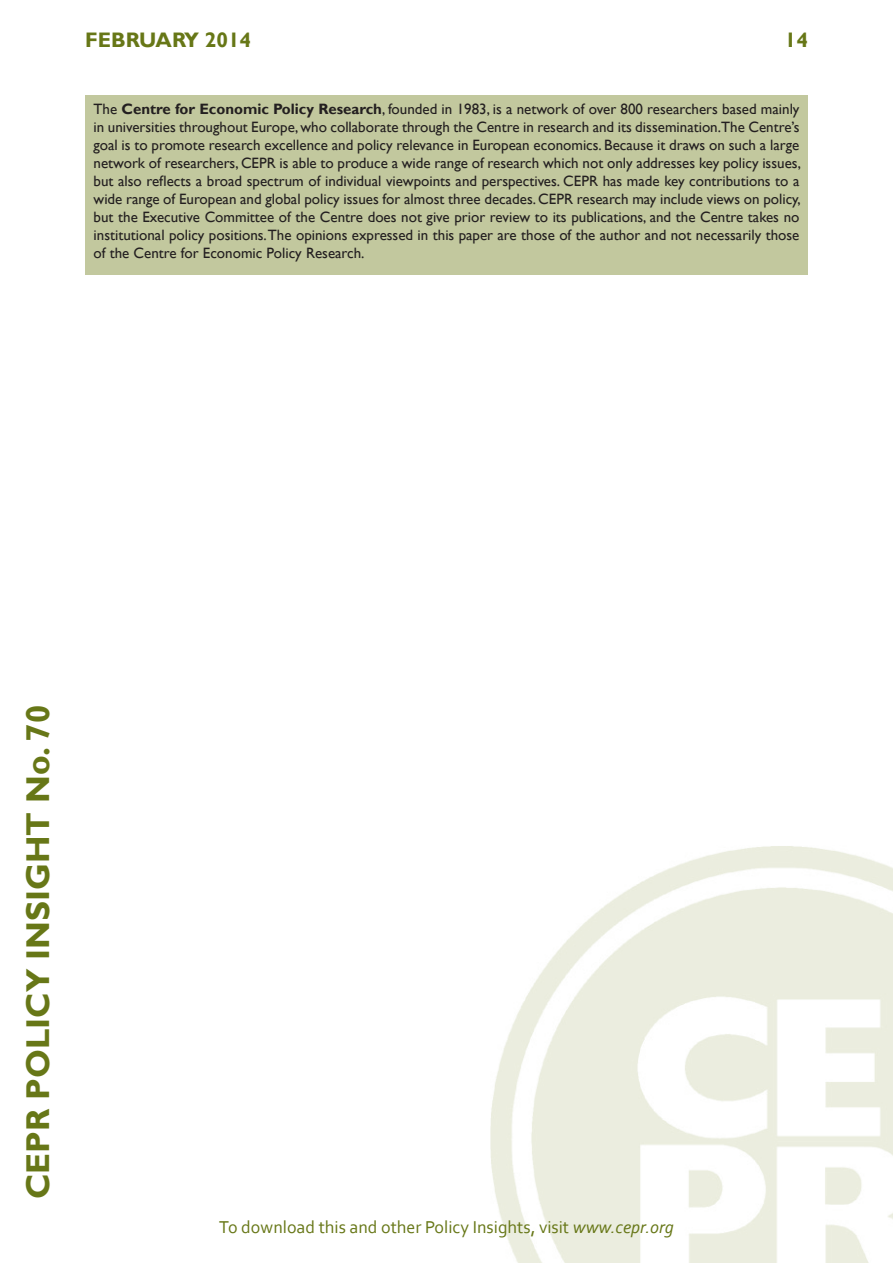
<style>
.page{position:relative;width:893px;height:1263px;background:#fff}
.page>*{position:absolute;margin:0;border:0;box-sizing:border-box;transform-origin:0 0}
.t1{font:700 33px "Gill Sans";color:#677717}
.t2{font:700 21px "Gill Sans";color:#677717}
.t3{font:18px "Corbel";color:#677717}
.t4{font:15px/18px "Gill Sans";color:#231f20;text-align:justify}
.s1{font-weight:700}
.s2{font-style:italic}
</style>
<div class="page">
<img style="left:490px;top:846px;width:403px;height:417px">
<div style="left:85px;top:95px;width:723px;height:180px;background:#c2c89e"></div>
<h2 class="t2" style="left:85px;top:28px;width:168px">February 2014</h2>
<h2 class="t2" style="left:785px;top:28px;width:25px">14</h2>
<p class="t4" style="left:94px;top:100px;width:709px">The <span class="s1">Centre for Economic Policy Research</span>, founded in 1983, is a network of over 800 researchers based mainly in universities throughout Europe, who collaborate through the Centre in research and its dissemination.The Centre’s goal is to promote research excellence and policy relevance in European economics. Because it draws on such a large network of researchers, CEPR is able to produce a wide range of research which not only addresses key policy issues, but also reflects a broad spectrum of individual viewpoints and perspectives. CEPR has made key contributions to a wide range of European and global policy issues for almost three decades. CEPR research may include views on policy, but the Executive Committee of the Centre does not give prior review to its publications, and the Centre takes no institutional policy positions. The opinions expressed in this paper are those of the author and not necessarily those of the Centre for Economic Policy Research.</p>
<h1 class="t1" style="left:18px;top:1199px;width:496px;rotate:-90deg">CEPR POLICY INSIGHT No. 70</h1>
<p class="t3" style="left:219px;top:1216px;width:456px">To download this and other Policy Insights, visit <span class="s2">www.cepr.org</span></p>
</div>
